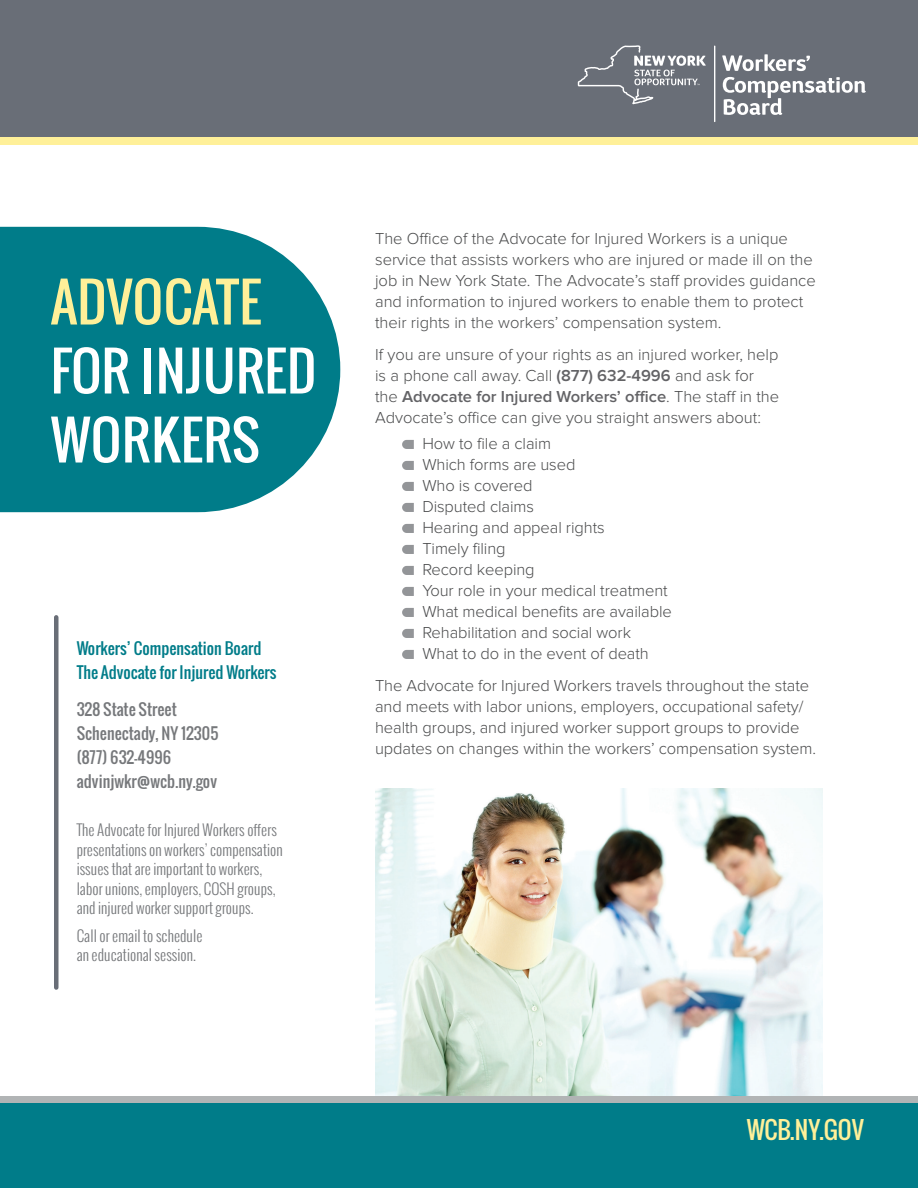
<style>
.page{position:relative;width:918px;height:1188px;background:#fff}
.page>*{position:absolute;margin:0;border:0;box-sizing:border-box;transform-origin:0 0}
.t1{font:52.5px "Oswald";letter-spacing:.01em;color:#fff}
.t2{font:52.5px "Oswald";color:#fff099}
.Body{font:24px "Oswald";color:#fff099}
.Body-2{font:300 16.5px/21px "Proxima Nova";letter-spacing:-.005em;color:#4b4c4d}
.Body-3{font:15.75px "Oswald";letter-spacing:.005em;color:#76787b}
.Body-4{font:15.75px "Oswald";letter-spacing:.005em;color:#007c89}
.Body-5{font:300 15px/19.5px "Oswald";letter-spacing:.005em;color:#76787b}
.s1{font-weight:600;color:#636366}
</style>
<div class="page">
<img style="left:376px;top:788px;width:447px;height:309px">
<div style="left:0;top:113px;width:918px;height:32px;background:#fff099"></div>
<svg style="left:0;top:227px;width:340px;height:285px;background:#158792"></svg>
<svg style="left:0;top:1097px;width:918px;height:7px;background:#97acae"></svg>
<div style="left:0;top:1104px;width:918px;height:84px;background:#007c89"></div>
<div style="left:0;top:0;width:918px;height:136px;background:#696e77"></div>
<svg style="left:402px;top:440px;width:12px;height:9px"></svg>
<svg style="left:402px;top:461px;width:12px;height:9px"></svg>
<svg style="left:402px;top:482px;width:12px;height:9px"></svg>
<svg style="left:402px;top:503px;width:12px;height:9px"></svg>
<svg style="left:402px;top:524px;width:12px;height:9px"></svg>
<svg style="left:402px;top:545px;width:12px;height:9px"></svg>
<svg style="left:402px;top:566px;width:12px;height:9px"></svg>
<svg style="left:402px;top:587px;width:12px;height:9px"></svg>
<svg style="left:402px;top:608px;width:12px;height:9px"></svg>
<svg style="left:402px;top:629px;width:12px;height:9px"></svg>
<svg style="left:402px;top:650px;width:12px;height:9px"></svg>
<hr style="left:714px;top:46px;width:1px;height:76px;background:#fff">
<svg style="left:578px;top:45px;width:128px;height:59px"></svg>
<svg style="left:722px;top:54px;width:88px;height:17px"></svg>
<svg style="left:723px;top:77px;width:143px;height:38px"></svg>
<hr style="left:54px;top:617px;width:4px;height:371px;background:#696e77">
<p class="t2" style="left:51px;top:262px;width:212px">ADVOCATE</p>
<p class="t1" style="left:51px;top:331px;width:267px">FOR INJURED</p>
<p class="t1" style="left:51px;top:400px;width:211px">WORKERS</p>
<p class="Body-4" style="left:77px;top:636px;width:186px">Workers’ Compensation Board</p>
<p class="Body-4" style="left:77px;top:660px;width:201px">The Advocate for Injured Workers</p>
<p class="Body-3" style="left:77px;top:697px;width:102px">328 State Street</p>
<p class="Body-3" style="left:77px;top:721px;width:143px">Schenectady, NY 12305</p>
<p class="Body-3" style="left:77px;top:745px;width:96px">(877) 632-4996</p>
<p class="Body-3" style="left:77px;top:769px;width:142px">advinjwkr@wcb.ny.gov</p>
<p class="Body-5" style="left:77px;top:820px;width:208px">The Advocate for Injured Workers offers presentations on workers’ compensation issues that are important to workers, labor unions, employers, COSH groups, and injured worker support groups.</p>
<p class="Body-5" style="left:77px;top:926px;width:127px">Call or email to schedule an educational session.</p>
<p class="Body-2" style="left:375px;top:228px;width:442px">The Office of the Advocate for Injured Workers is a unique service that assists workers who are injured or made ill on the job in New York State. The Advocate’s staff provides guidance and information to injured workers to enable them to protect their rights in the workers’ compensation system.</p>
<p class="Body-2" style="left:375px;top:344px;width:406px">If you are unsure of your rights as an injured worker, help is a phone call away. Call <span class="s1">(877) 632-4996</span> and ask for the <span class="s1">Advocate for Injured Workers’ office</span>. The staff in the Advocate’s office can give you straight answers about:</p>
<p class="Body-2" style="left:422px;top:434px;width:130px">How to file a claim</p>
<p class="Body-2" style="left:422px;top:455px;width:155px">Which forms are used</p>
<p class="Body-2" style="left:422px;top:476px;width:112px">Who is covered</p>
<p class="Body-2" style="left:422px;top:497px;width:113px">Disputed claims</p>
<p class="Body-2" style="left:422px;top:518px;width:184px">Hearing and appeal rights</p>
<p class="Body-2" style="left:422px;top:539px;width:85px">Timely filing</p>
<p class="Body-2" style="left:422px;top:560px;width:114px">Record keeping</p>
<p class="Body-2" style="left:422px;top:581px;width:247px">Your role in your medical treatment</p>
<p class="Body-2" style="left:422px;top:602px;width:251px">What medical benefits are available</p>
<p class="Body-2" style="left:422px;top:623px;width:210px">Rehabilitation and social work</p>
<p class="Body-2" style="left:422px;top:644px;width:228px">What to do in the event of death</p>
<p class="Body-2" style="left:375px;top:675px;width:442px">The Advocate for Injured Workers travels throughout the state and meets with labor unions, employers, occupational safety/ health groups, and injured worker support groups to provide updates on changes within the workers’ compensation system.</p>
<p class="Body" style="left:747px;top:1111px;width:119px">WCB.NY.GOV</p>
</div>
